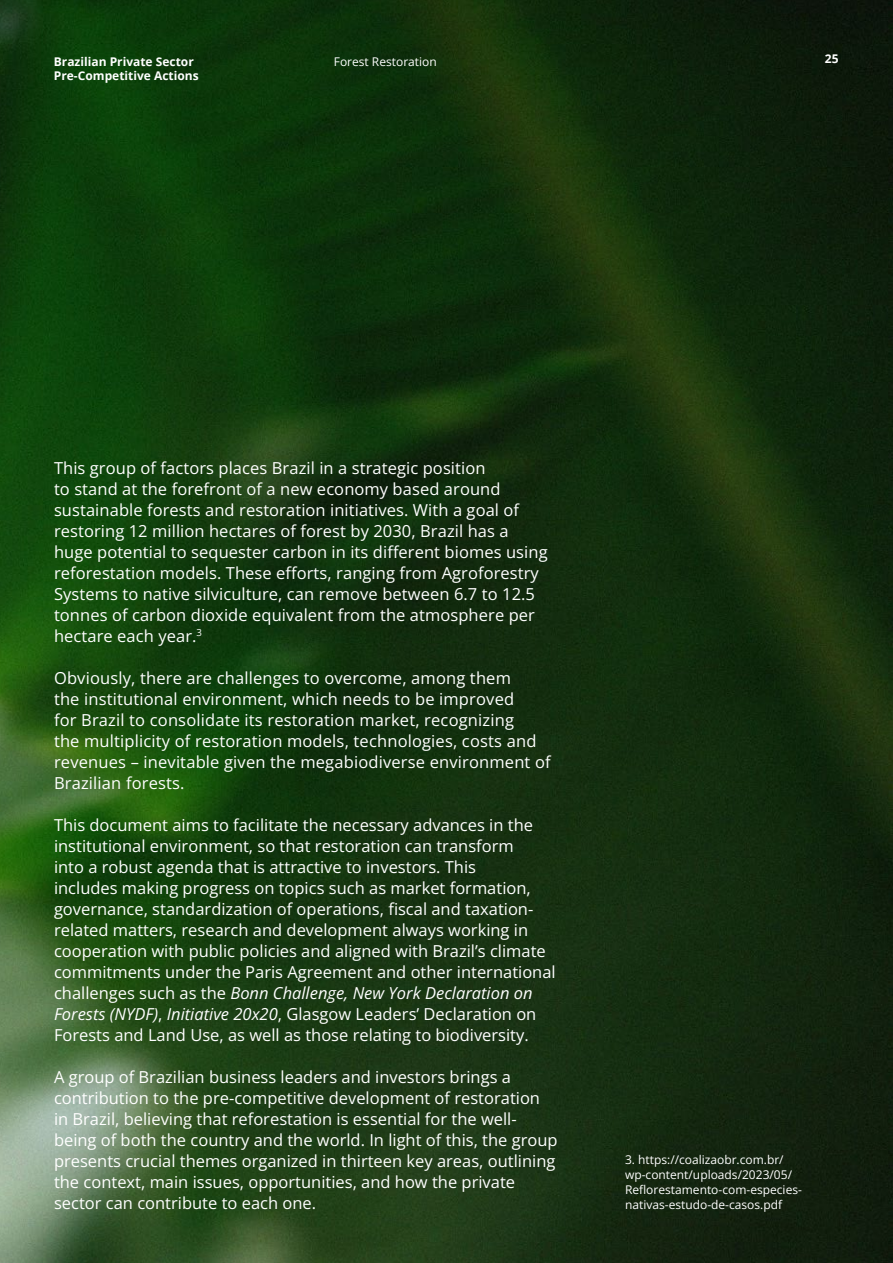
<style>
.page{position:relative;width:893px;height:1263px;background:#fff}
.page>*{position:absolute;margin:0;border:0;box-sizing:border-box;transform-origin:0 0}
.t1{font:16.5px/21px "Open Sans";color:#fff}
.t2{font:12px/15px "Open Sans";color:#fff}
.t3{font:700 12px "Open Sans";color:#fff}
.s1{font-style:italic}
</style>
<div class="page">
<img style="left:0;top:0;width:893px;height:1263px">
<p class="t3" style="left:54px;top:53px;width:141px">Brazilian Private Sector</p>
<p class="t3" style="left:825px;top:50px;width:15px">25</p>
<p class="t3" style="left:54px;top:67px;width:146px">Pre-Competitive Actions</p>
<p class="t2" style="left:334px;top:54px;width:104px">Forest Restoration</p>
<p class="t1" style="left:54px;top:457px;width:495px">This group of factors places Brazil in a strategic position<br>to stand at the forefront of a new economy based around sustainable forests and restoration initiatives. With a goal of restoring 12 million hectares of forest by 2030, Brazil has a huge potential to sequester carbon in its different biomes using reforestation models. These efforts, ranging from Agroforestry Systems to native silviculture, can remove between 6.7 to 12.5 tonnes of carbon dioxide equivalent from the atmosphere per hectare each year.<sup>3</sup></p>
<p class="t1" style="left:54px;top:667px;width:498px">Obviously, there are challenges to overcome, among them<br>the institutional environment, which needs to be improved<br>for Brazil to consolidate its restoration market, recognizing<br>the multiplicity of restoration models, technologies, costs and revenues – inevitable given the megabiodiverse environment of Brazilian forests.</p>
<p class="t1" style="left:54px;top:814px;width:503px">This document aims to facilitate the necessary advances in the institutional environment, so that restoration can transform<br>into a robust agenda that is attractive to investors. This<br>includes making progress on topics such as market formation, governance, standardization of operations, fiscal and taxation&shy;related matters, research and development always working in cooperation with public policies and aligned with Brazil’s climate commitments under the Paris Agreement and other international challenges such as the <span class="s1">Bonn Challenge, New York Declaration on Forests (NYDF)</span>, <span class="s1">Initiative 20x20</span>, Glasgow Leaders’ Declaration on Forests and Land Use, as well as those relating to biodiversity.</p>
<p class="t1" style="left:54px;top:1066px;width:505px">A group of Brazilian business leaders and investors brings a contribution to the pre-competitive development of restoration in Brazil, believing that reforestation is essential for the well&shy;being of both the country and the world. In light of this, the group presents crucial themes organized in thirteen key areas, outlining the context, main issues, opportunities, and how the private sector can contribute to each one.</p>
<p class="t2" style="left:625px;top:1152px;width:178px">3. https://coalizaobr.com.br/ wp-content/uploads/2023/05/<br>Reflorestamento-com-especies&shy;nativas-estudo-de-casos.pdf</p>
</div>
